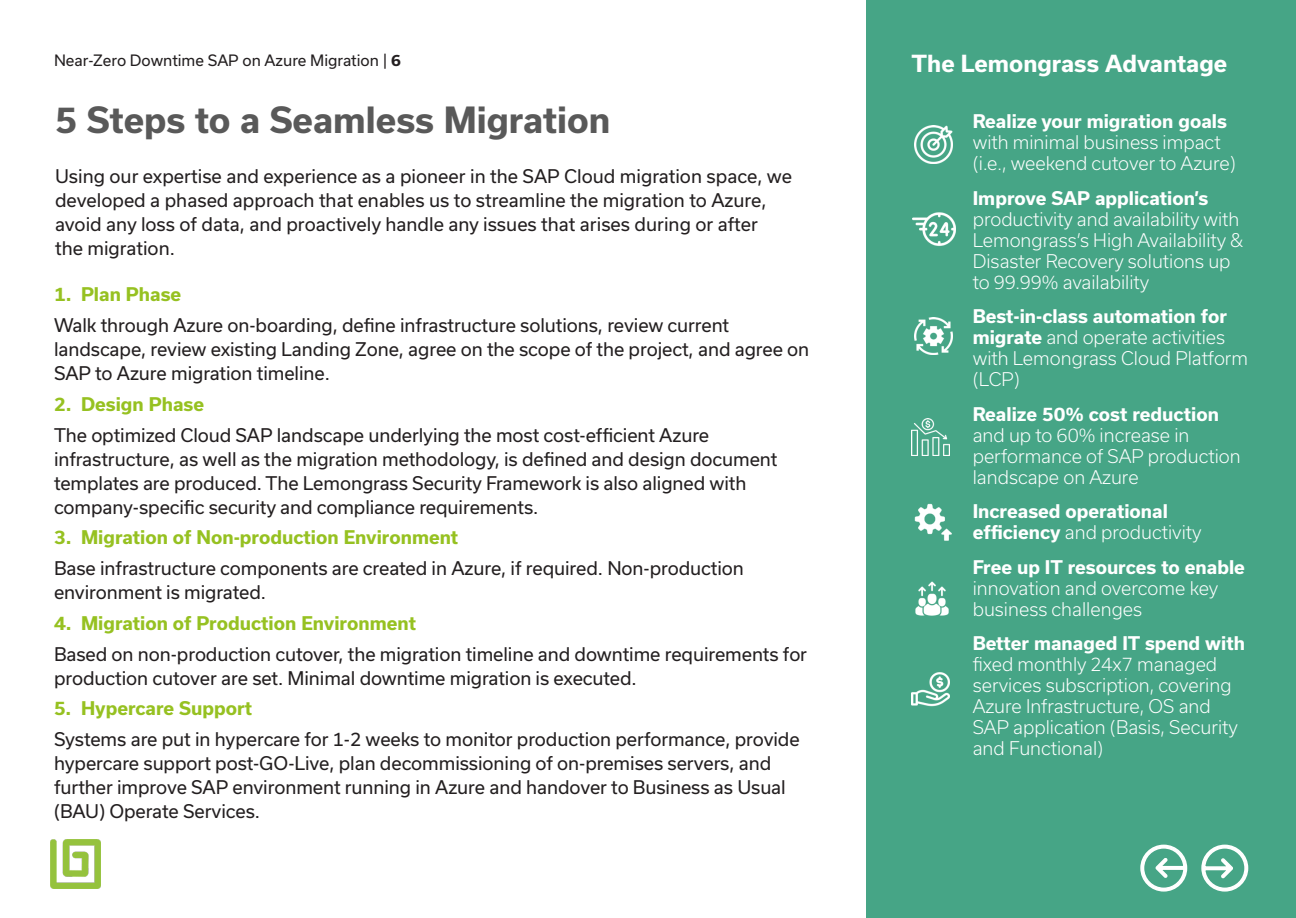
<style>
.page{position:relative;width:1296px;height:918px;background:#fff}
.page>*{position:absolute;margin:0;border:0;box-sizing:border-box;transform-origin:0 0}
.Paragraph_Header{font:700 34.5px "Usual";color:#595959}
.t1{font:700 22.5px "Usual";color:#fff}
.Smaller_Regular_Para{font:18px/24px "Usual";letter-spacing:-.005em;color:#231f20}
.Side_bar_paragraph_h{font:300 18px/21px "Usual";color:#fff}
.Regular_Paragraph{font:18px/24px "Usual";color:#231f20}
.t2{font:700 18px "Usual";color:#96c121}
.Side_bar_paragraph_h-2{font:700 18px/21px "Usual";color:#fff}
.t3{font:15px "Usual";color:#231f20}
.s1{font-weight:700}
.s2{font-weight:300}
</style>
<div class="page">
<img style="left:51px;top:839px;width:49px;height:50px">
<div style="left:866px;top:0;width:430px;height:918px;background:#46a586"></div>
<img style="left:915px;top:125px;width:38px;height:38px">
<img style="left:912px;top:212px;width:43px;height:34px">
<img style="left:912px;top:418px;width:38px;height:38px">
<img style="left:915px;top:504px;width:37px;height:37px">
<img style="left:914px;top:317px;width:38px;height:38px">
<img style="left:915px;top:581px;width:34px;height:35px">
<svg style="left:1201px;top:844px;width:48px;height:48px"></svg>
<svg style="left:1140px;top:844px;width:48px;height:48px"></svg>
<img style="left:912px;top:672px;width:37px;height:35px">
<p class="t3" style="left:54px;top:52px;width:348px">Near-Zero Downtime SAP on Azure Migration | <span class="s1">6</span></p>
<p class="Paragraph_Header" style="left:55px;top:100px;width:557px">5 Steps to a Seamless Migration</p>
<p class="Regular_Paragraph" style="left:55px;top:164px;width:739px">Using our expertise and experience as a pioneer in the SAP Cloud migration space, we developed a phased approach that enables us to streamline the migration to Azure, avoid any loss of data, and proactively handle any issues that arises during or after<br>the migration.</p>
<p class="t2" style="left:54px;top:284px;width:129px">1. Plan Phase</p>
<p class="Smaller_Regular_Para" style="left:54px;top:313px;width:757px">Walk through Azure on-boarding, define infrastructure solutions, review current landscape, review existing Landing Zone, agree on the scope of the project, and agree on<br>SAP to Azure migration timeline.</p>
<p class="t2" style="left:54px;top:394px;width:152px">2. Design Phase</p>
<p class="Smaller_Regular_Para" style="left:54px;top:423px;width:725px">The optimized Cloud SAP landscape underlying the most cost-efficient Azure infrastructure, as well as the migration methodology, is defined and design document templates are produced. The Lemongrass Security Framework is also aligned with company-specific security and compliance requirements.</p>
<p class="t2" style="left:54px;top:527px;width:406px">3. Migration of Non-production Environment</p>
<p class="Smaller_Regular_Para" style="left:54px;top:556px;width:692px">Base infrastructure components are created in Azure, if required. Non-production environment is migrated.</p>
<p class="t2" style="left:54px;top:613px;width:364px">4. Migration of Production Environment</p>
<p class="Smaller_Regular_Para" style="left:54px;top:642px;width:755px">Based on non-production cutover, the migration timeline and downtime requirements for production cutover are set. Minimal downtime migration is executed.</p>
<p class="t2" style="left:54px;top:698px;width:200px">5. Hypercare Support</p>
<p class="Smaller_Regular_Para" style="left:54px;top:727px;width:747px">Systems are put in hypercare for 1-2 weeks to monitor production performance, provide hypercare support post-GO-Live, plan decommissioning of on-premises servers, and further improve SAP environment running in Azure and handover to Business as Usual (BAU) Operate Services.</p>
<p class="t1" style="left:912px;top:50px;width:317px">The Lemongrass Advantage</p>
<p class="Side_bar_paragraph_h" style="left:973px;top:111px;width:265px"><span class="s1">Realize your migration goals </span>with minimal business impact (i.e., weekend cutover to Azure)</p>
<p class="Side_bar_paragraph_h" style="left:973px;top:187px;width:272px"><span class="s1">Improve SAP application’s </span>productivity and availability with<br>Lemongrass’s High Availability &amp;<br>Disaster Recovery solutions up to 99.99% availability</p>
<p class="Side_bar_paragraph_h" style="left:973px;top:306px;width:277px"><span class="s1">Best-in-class automation for migrate</span> and operate activities with Lemongrass Cloud Platform (LCP)</p>
<p class="Side_bar_paragraph_h" style="left:973px;top:403px;width:270px"><span class="s1">Realize 50% cost reduction </span>and up to 60% increase in performance of SAP production landscape on Azure</p>
<p class="Side_bar_paragraph_h-2" style="left:973px;top:501px;width:230px">Increased operational efficiency <span class="s2">and productivity</span></p>
<p class="Side_bar_paragraph_h" style="left:973px;top:556px;width:274px"><span class="s1">Free up IT resources to enable </span>innovation and overcome key business challenges</p>
<p class="Side_bar_paragraph_h" style="left:973px;top:633px;width:274px"><span class="s1">Better managed IT spend with </span>fixed monthly 24x7 managed services subscription, covering<br>Azure Infrastructure, OS and<br>SAP application (Basis, Security and Functional)</p>
</div>
